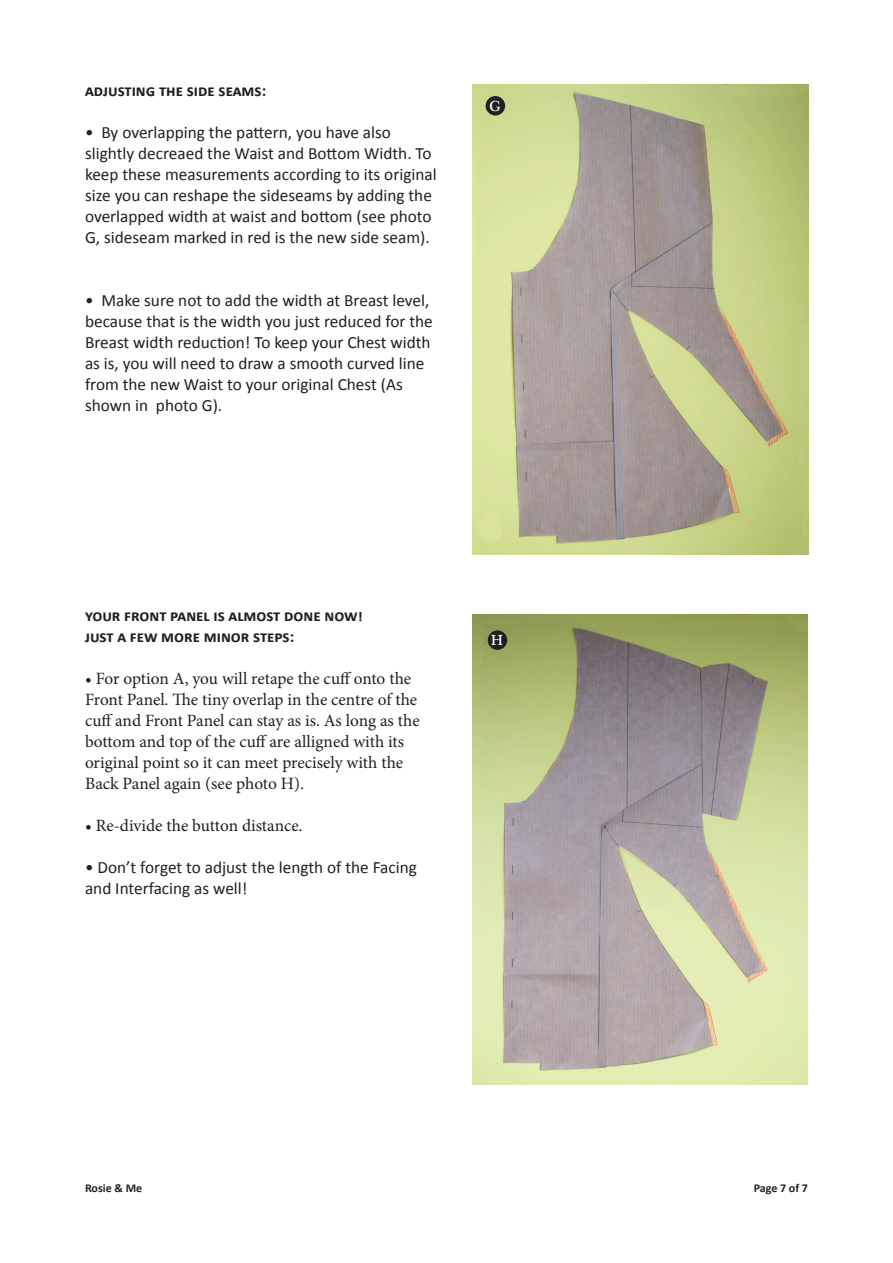
<style>
.page{position:relative;width:893px;height:1263px;background:#fff}
.page>*{position:absolute;margin:0;border:0;box-sizing:border-box;transform-origin:0 0}
.foto_kopje{font:17.25px/21px "Calibri";color:#231f20}
.t1{font:17.25px/21px "Minion Pro";letter-spacing:-.005em;color:#231f20}
.foto_kopje-2{font:700 16.5px "Calibri";color:#231f20}
.t2{font:15px "Plantagenet Cherokee";color:#fff}
.t3{font:700 12px "Calibri";color:#231f20}
</style>
<div class="page">
<img style="left:472px;top:84px;width:336px;height:470px">
<div style="left:486px;top:96px;width:19px;height:19px;background:#231f20;border-radius:50%"></div>
<img style="left:472px;top:614px;width:336px;height:470px">
<div style="left:488px;top:630px;width:19px;height:20px;background:#231f20;border-radius:50%"></div>
<p class="foto_kopje-2" style="left:85px;top:80px;width:183px">adjusting the side seams:</p>
<p class="foto_kopje" style="left:85px;top:122px;width:353px">• By overlapping the pattern, you have also slightly decreaed the Waist and Bottom Width. To keep these measurements according to its original size you can reshape the sideseams by adding the overlapped width at waist and bottom (see photo G, sideseam marked in red is the new side seam).</p>
<p class="foto_kopje" style="left:85px;top:290px;width:349px">• Make sure not to add the width at Breast level, because that is the width you just reduced for the Breast width reduction! To keep your Chest width as is, you will need to draw a smooth curved line from the new Waist to your original Chest (As shown in photo G).</p>
<p class="t2" style="left:489px;top:97px;width:13px">G</p>
<p class="foto_kopje-2" style="left:85px;top:605px;width:279px">Your front panel is almost done now!</p>
<p class="foto_kopje-2" style="left:85px;top:626px;width:211px">Just a few more minor steps:</p>
<p class="t1" style="left:85px;top:668px;width:336px">• For option A, you will retape the cuff onto the Front Panel. The tiny overlap in the centre of the cuff and Front Panel can stay as is. As long as the bottom and top of the cuff are alligned with its original point so it can meet precisely with the Back Panel again (see photo H).</p>
<p class="t1" style="left:85px;top:815px;width:219px">• Re-divide the button distance.</p>
<p class="foto_kopje" style="left:85px;top:857px;width:333px">• Don’t forget to adjust the length of the Facing and Interfacing as well!</p>
<p class="t2" style="left:491px;top:631px;width:14px">H</p>
<p class="t3" style="left:85px;top:1180px;width:59px">Rosie &amp; Me</p>
<p class="t3" style="left:754px;top:1180px;width:56px">Page 7 of 7</p>
</div>
